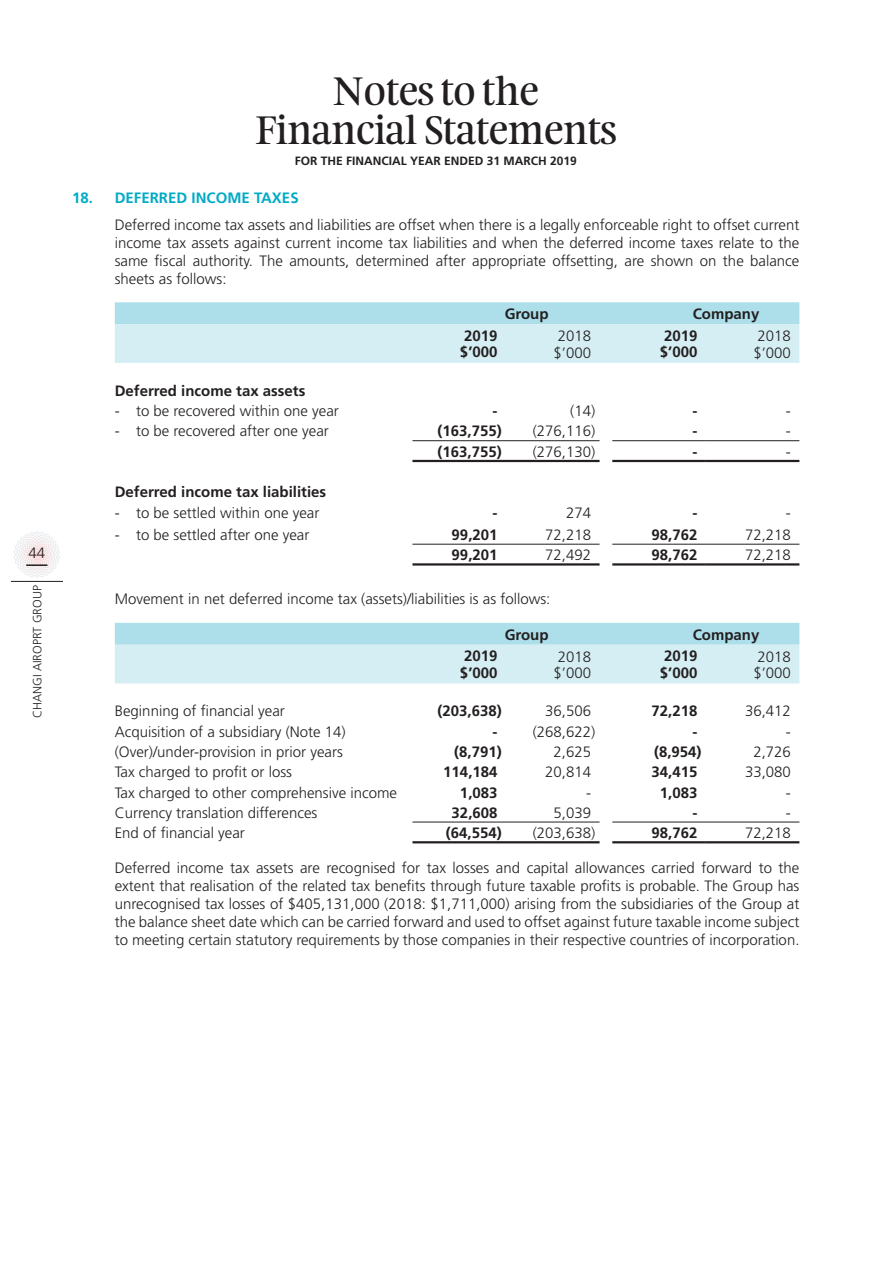
<style>
.page{position:relative;width:893px;height:1263px;background:#fff}
.page>*{position:absolute;margin:0;border:0;box-sizing:border-box;transform-origin:0 0}
.Heading-19-Big{font:36px/39px "Feijoa Display";color:#231f20;text-align:center}
.Body-1tab-1{font:300 15px/18px "Frutiger";color:#231f20;text-align:justify}
.TABLE-BODY{font:300 15px "Frutiger";color:#231f20}
.TABLE-BODY-2{font:700 15px "Frutiger";color:#231f20}
.Table-Head{font:700 15px "Frutiger";color:#242021}
.Table-Head-2{font:300 15px "Frutiger";color:#242021}
.B1-Body-Head-1{font:700 15px "Frutiger";color:#00abc5}
.Heading-SM-17{font:700 12px "Frutiger";color:#231f20}
.t1{font:300 12px "Frutiger";color:#231f20}
</style>
<div class="page">
<svg style="left:115px;top:302px;width:684px;height:61px;background:#c7e8ef"></svg>
<hr style="left:412px;top:440px;width:94px;height:1px;background:#231f20">
<hr style="left:506px;top:440px;width:94px;height:1px;background:#231f20">
<hr style="left:412px;top:460px;width:94px;height:2px;background:#231f20">
<hr style="left:506px;top:460px;width:94px;height:2px;background:#231f20">
<hr style="left:612px;top:440px;width:94px;height:1px;background:#231f20">
<hr style="left:612px;top:460px;width:94px;height:2px;background:#231f20">
<hr style="left:706px;top:440px;width:93px;height:1px;background:#231f20">
<hr style="left:706px;top:460px;width:93px;height:2px;background:#231f20">
<hr style="left:412px;top:544px;width:94px;height:1px;background:#231f20">
<hr style="left:412px;top:563px;width:94px;height:3px;background:#231f20">
<hr style="left:506px;top:544px;width:94px;height:1px;background:#231f20">
<hr style="left:506px;top:563px;width:94px;height:3px;background:#231f20">
<hr style="left:612px;top:544px;width:94px;height:1px;background:#231f20">
<hr style="left:612px;top:563px;width:94px;height:3px;background:#231f20">
<hr style="left:706px;top:544px;width:93px;height:1px;background:#231f20">
<hr style="left:706px;top:563px;width:93px;height:3px;background:#231f20">
<svg style="left:115px;top:623px;width:684px;height:60px;background:#c6e8ef"></svg>
<hr style="left:612px;top:822px;width:94px;height:1px;background:#231f20">
<hr style="left:706px;top:822px;width:93px;height:1px;background:#231f20">
<hr style="left:612px;top:841px;width:94px;height:2px;background:#231f20">
<hr style="left:706px;top:841px;width:93px;height:2px;background:#231f20">
<hr style="left:412px;top:822px;width:94px;height:1px;background:#231f20">
<hr style="left:506px;top:822px;width:94px;height:1px;background:#231f20">
<hr style="left:412px;top:841px;width:94px;height:2px;background:#231f20">
<hr style="left:506px;top:841px;width:94px;height:2px;background:#231f20">
<svg style="left:11px;top:531px;width:52px;height:50px"></svg>
<hr style="left:26px;top:564px;width:21px;height:2px;background:#231f20">
<p class="Body-1tab-1" style="left:29px;top:544px;width:18px">44</p>
<p class="t1" style="left:31px;top:718px;width:134px;rotate:-90deg">CHANGI AIROPRT GROUP</p>
<p class="Heading-19-Big" style="left:255px;top:72px;width:363px">Notes to the<br>Financial Statements</p>
<p class="Heading-SM-17" style="left:295px;top:153px;width:284px">FOR THE FINANCIAL YEAR ENDED 31 MARCH 2019</p>
<p class="B1-Body-Head-1" style="left:72px;top:189px;width:228px">18. DEFERRED INCOME TAXES</p>
<p class="Body-1tab-1" style="left:115px;top:215px;width:686px">Deferred income tax assets and liabilities are offset when there is a legally enforceable right to offset current income tax assets against current income tax liabilities and when the deferred income taxes relate to the same fiscal authority. The amounts, determined after appropriate offsetting, are shown on the balance sheets as follows:</p>
<p class="Table-Head" style="left:505px;top:305px;width:45px">Group</p>
<p class="Table-Head" style="left:693px;top:305px;width:68px">Company</p>
<p class="Table-Head" style="left:464px;top:327px;width:35px">2019</p>
<p class="Table-Head" style="left:460px;top:343px;width:39px">$’000</p>
<p class="Table-Head" style="left:664px;top:327px;width:35px">2019</p>
<p class="Table-Head" style="left:660px;top:343px;width:39px">$’000</p>
<p class="Table-Head-2" style="left:558px;top:327px;width:35px">2018</p>
<p class="Table-Head-2" style="left:553px;top:344px;width:39px">$’000</p>
<p class="Table-Head-2" style="left:758px;top:327px;width:35px">2018</p>
<p class="Table-Head-2" style="left:753px;top:344px;width:39px">$’000</p>
<p class="TABLE-BODY-2" style="left:115px;top:382px;width:192px">Deferred income tax assets</p>
<p class="TABLE-BODY" style="left:115px;top:402px;width:226px">- to be recovered within one year</p>
<p class="TABLE-BODY-2" style="left:492px;top:402px;width:6px">-</p>
<p class="TABLE-BODY" style="left:570px;top:402px;width:27px">(14)</p>
<p class="TABLE-BODY-2" style="left:692px;top:402px;width:6px">-</p>
<p class="TABLE-BODY" style="left:786px;top:402px;width:6px">-</p>
<p class="TABLE-BODY" style="left:115px;top:423px;width:216px">- to be recovered after one year</p>
<p class="TABLE-BODY-2" style="left:438px;top:422px;width:66px">(163,755)</p>
<p class="TABLE-BODY" style="left:533px;top:423px;width:64px">(276,116)</p>
<p class="TABLE-BODY-2" style="left:692px;top:422px;width:6px">-</p>
<p class="TABLE-BODY" style="left:786px;top:423px;width:6px">-</p>
<p class="TABLE-BODY-2" style="left:438px;top:443px;width:66px">(163,755)</p>
<p class="TABLE-BODY" style="left:533px;top:443px;width:64px">(276,130)</p>
<p class="TABLE-BODY-2" style="left:692px;top:443px;width:6px">-</p>
<p class="TABLE-BODY" style="left:786px;top:443px;width:6px">-</p>
<p class="TABLE-BODY-2" style="left:115px;top:483px;width:213px">Deferred income tax liabilities</p>
<p class="TABLE-BODY" style="left:115px;top:504px;width:206px">- to be settled within one year</p>
<p class="TABLE-BODY-2" style="left:492px;top:503px;width:6px">-</p>
<p class="TABLE-BODY" style="left:566px;top:504px;width:27px">274</p>
<p class="TABLE-BODY-2" style="left:692px;top:503px;width:6px">-</p>
<p class="TABLE-BODY" style="left:786px;top:504px;width:6px">-</p>
<p class="TABLE-BODY" style="left:115px;top:526px;width:196px">- to be settled after one year</p>
<p class="TABLE-BODY-2" style="left:452px;top:526px;width:47px">99,201</p>
<p class="TABLE-BODY" style="left:545px;top:526px;width:47px">72,218</p>
<p class="TABLE-BODY-2" style="left:651px;top:526px;width:47px">98,762</p>
<p class="TABLE-BODY" style="left:745px;top:526px;width:47px">72,218</p>
<p class="TABLE-BODY-2" style="left:452px;top:546px;width:47px">99,201</p>
<p class="TABLE-BODY" style="left:545px;top:546px;width:47px">72,492</p>
<p class="TABLE-BODY-2" style="left:651px;top:546px;width:47px">98,762</p>
<p class="TABLE-BODY" style="left:745px;top:546px;width:47px">72,218</p>
<p class="TABLE-BODY" style="left:115px;top:590px;width:437px">Movement in net deferred income tax (assets)/liabilities is as follows:</p>
<p class="Table-Head" style="left:505px;top:626px;width:45px">Group</p>
<p class="Table-Head" style="left:693px;top:626px;width:68px">Company</p>
<p class="Table-Head" style="left:464px;top:647px;width:35px">2019</p>
<p class="Table-Head" style="left:460px;top:664px;width:39px">$’000</p>
<p class="Table-Head" style="left:664px;top:647px;width:35px">2019</p>
<p class="Table-Head" style="left:660px;top:664px;width:39px">$’000</p>
<p class="Table-Head-2" style="left:558px;top:648px;width:35px">2018</p>
<p class="Table-Head-2" style="left:553px;top:664px;width:39px">$’000</p>
<p class="Table-Head-2" style="left:758px;top:648px;width:35px">2018</p>
<p class="Table-Head-2" style="left:753px;top:664px;width:39px">$’000</p>
<p class="TABLE-BODY" style="left:115px;top:703px;width:172px">Beginning of financial year</p>
<p class="TABLE-BODY-2" style="left:438px;top:702px;width:66px">(203,638)</p>
<p class="TABLE-BODY" style="left:545px;top:703px;width:47px">36,506</p>
<p class="TABLE-BODY-2" style="left:651px;top:702px;width:47px">72,218</p>
<p class="TABLE-BODY" style="left:745px;top:703px;width:47px">36,412</p>
<p class="TABLE-BODY" style="left:115px;top:723px;width:232px">Acquisition of a subsidiary (Note 14)</p>
<p class="TABLE-BODY-2" style="left:492px;top:723px;width:6px">-</p>
<p class="TABLE-BODY" style="left:533px;top:723px;width:64px">(268,622)</p>
<p class="TABLE-BODY-2" style="left:692px;top:723px;width:6px">-</p>
<p class="TABLE-BODY" style="left:786px;top:723px;width:6px">-</p>
<p class="TABLE-BODY" style="left:115px;top:743px;width:230px">(Over)/under-provision in prior years</p>
<p class="TABLE-BODY-2" style="left:454px;top:743px;width:49px">(8,791)</p>
<p class="TABLE-BODY" style="left:553px;top:743px;width:39px">2,625</p>
<p class="TABLE-BODY-2" style="left:654px;top:743px;width:49px">(8,954)</p>
<p class="TABLE-BODY" style="left:753px;top:743px;width:39px">2,726</p>
<p class="TABLE-BODY" style="left:115px;top:764px;width:179px">Tax charged to profit or loss</p>
<p class="TABLE-BODY-2" style="left:443px;top:763px;width:56px">114,184</p>
<p class="TABLE-BODY" style="left:545px;top:764px;width:47px">20,814</p>
<p class="TABLE-BODY-2" style="left:651px;top:763px;width:47px">34,415</p>
<p class="TABLE-BODY" style="left:745px;top:764px;width:47px">33,080</p>
<p class="TABLE-BODY" style="left:115px;top:784px;width:284px">Tax charged to other comprehensive income</p>
<p class="TABLE-BODY-2" style="left:460px;top:783px;width:39px">1,083</p>
<p class="TABLE-BODY" style="left:586px;top:784px;width:6px">-</p>
<p class="TABLE-BODY-2" style="left:660px;top:783px;width:39px">1,083</p>
<p class="TABLE-BODY" style="left:786px;top:784px;width:6px">-</p>
<p class="TABLE-BODY" style="left:115px;top:804px;width:204px">Currency translation differences</p>
<p class="TABLE-BODY-2" style="left:452px;top:804px;width:47px">32,608</p>
<p class="TABLE-BODY" style="left:553px;top:804px;width:39px">5,039</p>
<p class="TABLE-BODY-2" style="left:692px;top:804px;width:6px">-</p>
<p class="TABLE-BODY" style="left:786px;top:804px;width:6px">-</p>
<p class="TABLE-BODY" style="left:115px;top:824px;width:132px">End of financial year</p>
<p class="TABLE-BODY-2" style="left:446px;top:824px;width:57px">(64,554)</p>
<p class="TABLE-BODY" style="left:533px;top:824px;width:64px">(203,638)</p>
<p class="TABLE-BODY-2" style="left:651px;top:824px;width:47px">98,762</p>
<p class="TABLE-BODY" style="left:745px;top:824px;width:47px">72,218</p>
<p class="Body-1tab-1" style="left:115px;top:859px;width:686px">Deferred income tax assets are recognised for tax losses and capital allowances carried forward to the extent that realisation of the related tax benefits through future taxable profits is probable. The Group has unrecognised tax losses of $405,131,000 (2018: $1,711,000) arising from the subsidiaries of the Group at the balance sheet date which can be carried forward and used to offset against future taxable income subject to meeting certain statutory requirements by those companies in their respective countries of incorporation.</p>
</div>
